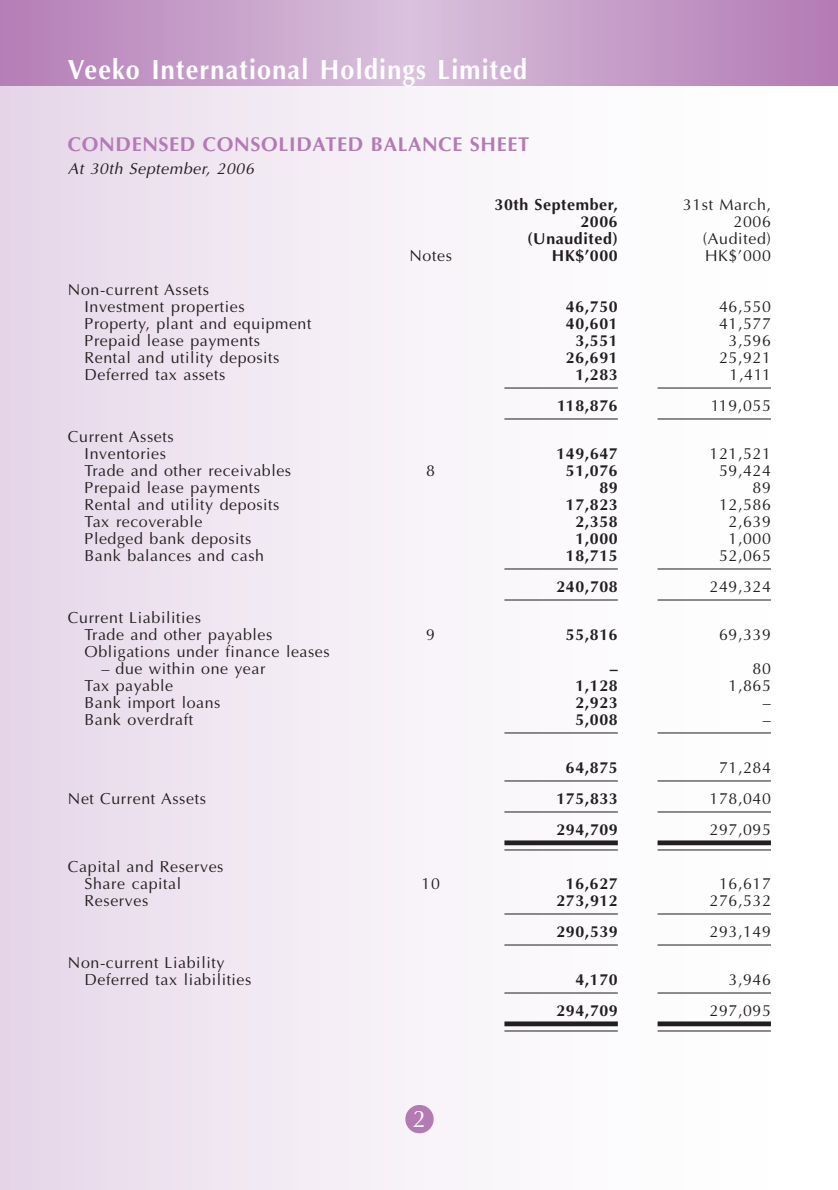
<style>
.page{position:relative;width:838px;height:1190px;background:#fff}
.page>*{position:absolute;margin:0;border:0;box-sizing:border-box;transform-origin:0 0}
.t1{font:700 28px "Optima";letter-spacing:.045em;color:#fff;scale:.9 1}
.t2{font:24px "Optima";color:#fff}
.t3{font:700 20px "Optima";letter-spacing:.035em;color:#b37ab4}
.t4{font:16px/17px "Optima";letter-spacing:.035em;color:#231f20}
.t5{font:700 16px "Optima";letter-spacing:.035em;color:#231f20}
.t6{font:italic 16px "Optima";color:#231f20}
</style>
<div class="page">
<div style="left:0;top:0;width:838px;height:1190px;background:linear-gradient(to right,#e8daeb,#fff)"></div>
<svg style="left:0;top:0;width:838px;height:85px"></svg>
<svg style="left:405px;top:1105px;width:29px;height:28px"></svg>
<hr style="left:504px;top:388px;width:114px;height:1px;background:#231f20">
<hr style="left:658px;top:388px;width:113px;height:1px;background:#231f20">
<hr style="left:504px;top:418px;width:114px;height:1px;background:#231f20">
<hr style="left:658px;top:418px;width:113px;height:1px;background:#231f20">
<hr style="left:504px;top:568px;width:114px;height:1px;background:#231f20">
<hr style="left:658px;top:568px;width:113px;height:1px;background:#231f20">
<hr style="left:504px;top:600px;width:114px;height:1px;background:#231f20">
<hr style="left:658px;top:600px;width:113px;height:1px;background:#231f20">
<hr style="left:504px;top:732px;width:114px;height:1px;background:#231f20">
<hr style="left:658px;top:732px;width:113px;height:1px;background:#231f20">
<hr style="left:504px;top:780px;width:114px;height:1px;background:#231f20">
<hr style="left:658px;top:780px;width:113px;height:1px;background:#231f20">
<hr style="left:504px;top:811px;width:114px;height:1px;background:#231f20">
<hr style="left:658px;top:811px;width:113px;height:1px;background:#231f20">
<div style="left:504px;top:840px;width:114px;height:5px;background:#231f20"></div>
<hr style="left:504px;top:849px;width:114px;height:1px;background:#231f20">
<div style="left:658px;top:840px;width:113px;height:5px;background:#231f20"></div>
<hr style="left:658px;top:849px;width:113px;height:1px;background:#231f20">
<hr style="left:504px;top:913px;width:114px;height:1px;background:#231f20">
<hr style="left:658px;top:913px;width:113px;height:1px;background:#231f20">
<hr style="left:504px;top:944px;width:114px;height:2px;background:#231f20">
<hr style="left:658px;top:944px;width:113px;height:2px;background:#231f20">
<hr style="left:504px;top:992px;width:114px;height:2px;background:#231f20">
<hr style="left:658px;top:992px;width:113px;height:2px;background:#231f20">
<div style="left:504px;top:1021px;width:114px;height:5px;background:#231f20"></div>
<hr style="left:504px;top:1030px;width:114px;height:2px;background:#231f20">
<div style="left:658px;top:1021px;width:113px;height:5px;background:#231f20"></div>
<hr style="left:658px;top:1030px;width:113px;height:2px;background:#231f20">
<h1 class="t1" style="left:68px;top:58px;width:512px">Veeko International Holdings Limited</h1>
<p class="t3" style="left:68px;top:137px;width:463px">CONDENSED CONSOLIDATED BALANCE SHEET</p>
<p class="t6" style="left:68px;top:163px;width:191px">At 30th September, 2006</p>
<p class="t5" style="left:495px;top:198px;width:125px">30th September,</p>
<p class="t4" style="left:683px;top:198px;width:90px">31st March,</p>
<p class="t5" style="left:580px;top:215px;width:39px">2006</p>
<p class="t4" style="left:734px;top:214px;width:39px">2006</p>
<p class="t5" style="left:527px;top:232px;width:92px">(Unaudited)</p>
<p class="t4" style="left:703px;top:232px;width:70px">(Audited)</p>
<p class="t4" style="left:410px;top:249px;width:44px">Notes</p>
<p class="t5" style="left:552px;top:249px;width:67px">HK$’000</p>
<p class="t4" style="left:705px;top:249px;width:67px">HK$’000</p>
<p class="t4" style="left:85px;top:283px;width:162px;text-indent:-17px">Non-current Assets<br>Investment properties</p>
<p class="t5" style="left:566px;top:300px;width:53px">46,750</p>
<p class="t4" style="left:719px;top:300px;width:53px">46,550</p>
<p class="t4" style="left:85px;top:316px;width:228px">Property, plant and equipment</p>
<p class="t5" style="left:566px;top:317px;width:53px">40,601</p>
<p class="t4" style="left:719px;top:316px;width:53px">41,577</p>
<p class="t4" style="left:85px;top:334px;width:177px">Prepaid lease payments</p>
<p class="t5" style="left:575px;top:334px;width:44px">3,551</p>
<p class="t4" style="left:729px;top:334px;width:44px">3,596</p>
<p class="t4" style="left:85px;top:351px;width:196px">Rental and utility deposits</p>
<p class="t5" style="left:566px;top:351px;width:53px">26,691</p>
<p class="t4" style="left:719px;top:351px;width:53px">25,921</p>
<p class="t4" style="left:85px;top:367px;width:142px">Deferred tax assets</p>
<p class="t5" style="left:575px;top:368px;width:44px">1,283</p>
<p class="t4" style="left:730px;top:367px;width:43px">1,411</p>
<p class="t5" style="left:557px;top:399px;width:62px">118,876</p>
<p class="t4" style="left:711px;top:399px;width:62px">119,055</p>
<p class="t4" style="left:68px;top:430px;width:107px;text-align:center">Current Assets<br>Inventories</p>
<p class="t5" style="left:556px;top:447px;width:63px">149,647</p>
<p class="t4" style="left:710px;top:447px;width:63px">121,521</p>
<p class="t4" style="left:85px;top:463px;width:208px">Trade and other receivables</p>
<p class="t4" style="left:426px;top:463px;width:10px">8</p>
<p class="t5" style="left:566px;top:464px;width:53px">51,076</p>
<p class="t4" style="left:719px;top:463px;width:53px">59,424</p>
<p class="t4" style="left:85px;top:481px;width:177px">Prepaid lease payments</p>
<p class="t5" style="left:599px;top:481px;width:20px">89</p>
<p class="t4" style="left:753px;top:481px;width:20px">89</p>
<p class="t4" style="left:85px;top:498px;width:196px">Rental and utility deposits</p>
<p class="t5" style="left:566px;top:498px;width:53px">17,823</p>
<p class="t4" style="left:719px;top:498px;width:53px">12,586</p>
<p class="t4" style="left:85px;top:514px;width:119px">Tax recoverable</p>
<p class="t5" style="left:575px;top:515px;width:44px">2,358</p>
<p class="t4" style="left:729px;top:514px;width:44px">2,639</p>
<p class="t4" style="left:85px;top:532px;width:168px">Pledged bank deposits</p>
<p class="t5" style="left:575px;top:532px;width:44px">1,000</p>
<p class="t4" style="left:729px;top:532px;width:44px">1,000</p>
<p class="t4" style="left:85px;top:549px;width:181px">Bank balances and cash</p>
<p class="t5" style="left:566px;top:549px;width:53px">18,715</p>
<p class="t4" style="left:719px;top:549px;width:53px">52,065</p>
<p class="t5" style="left:556px;top:580px;width:63px">240,708</p>
<p class="t4" style="left:710px;top:580px;width:63px">249,324</p>
<p class="t4" style="left:85px;top:610px;width:189px;text-indent:-17px">Current Liabilities<br>Trade and other payables</p>
<p class="t4" style="left:426px;top:628px;width:10px">9</p>
<p class="t5" style="left:566px;top:628px;width:53px">55,816</p>
<p class="t4" style="left:719px;top:628px;width:53px">69,339</p>
<p class="t4" style="left:85px;top:645px;width:247px">Obligations under finance leases</p>
<p class="t4" style="left:101px;top:661px;width:165px">– due within one year</p>
<p class="t5" style="left:610px;top:662px;width:9px">–</p>
<p class="t4" style="left:753px;top:661px;width:20px">80</p>
<p class="t4" style="left:85px;top:679px;width:90px">Tax payable</p>
<p class="t5" style="left:575px;top:679px;width:44px">1,128</p>
<p class="t4" style="left:729px;top:679px;width:44px">1,865</p>
<p class="t4" style="left:85px;top:696px;width:137px">Bank import loans</p>
<p class="t5" style="left:575px;top:696px;width:44px">2,923</p>
<p class="t4" style="left:763px;top:696px;width:9px">–</p>
<p class="t4" style="left:85px;top:712px;width:110px">Bank overdraft</p>
<p class="t5" style="left:575px;top:713px;width:44px">5,008</p>
<p class="t4" style="left:763px;top:712px;width:9px">–</p>
<p class="t5" style="left:566px;top:761px;width:53px">64,875</p>
<p class="t4" style="left:719px;top:760px;width:53px">71,284</p>
<p class="t4" style="left:68px;top:792px;width:140px">Net Current Assets</p>
<p class="t5" style="left:556px;top:792px;width:63px">175,833</p>
<p class="t4" style="left:710px;top:792px;width:63px">178,040</p>
<p class="t5" style="left:556px;top:823px;width:63px">294,709</p>
<p class="t4" style="left:710px;top:823px;width:63px">297,095</p>
<p class="t4" style="left:85px;top:859px;width:140px;text-indent:-17px">Capital and Reserves<br>Share capital</p>
<p class="t4" style="left:422px;top:877px;width:20px">10</p>
<p class="t5" style="left:566px;top:877px;width:53px">16,627</p>
<p class="t4" style="left:719px;top:877px;width:53px">16,617</p>
<p class="t4" style="left:85px;top:894px;width:65px">Reserves</p>
<p class="t5" style="left:556px;top:894px;width:63px">273,912</p>
<p class="t4" style="left:710px;top:894px;width:63px">276,532</p>
<p class="t5" style="left:556px;top:925px;width:63px">290,539</p>
<p class="t4" style="left:710px;top:925px;width:63px">293,149</p>
<p class="t4" style="left:85px;top:955px;width:168px;text-indent:-17px">Non-current Liability<br>Deferred tax liabilities</p>
<p class="t5" style="left:575px;top:973px;width:44px">4,170</p>
<p class="t4" style="left:729px;top:973px;width:44px">3,946</p>
<p class="t5" style="left:556px;top:1004px;width:63px">294,709</p>
<p class="t4" style="left:710px;top:1003px;width:63px">297,095</p>
<h2 class="t2" style="left:413px;top:1109px;width:15px">2</h2>
</div>
